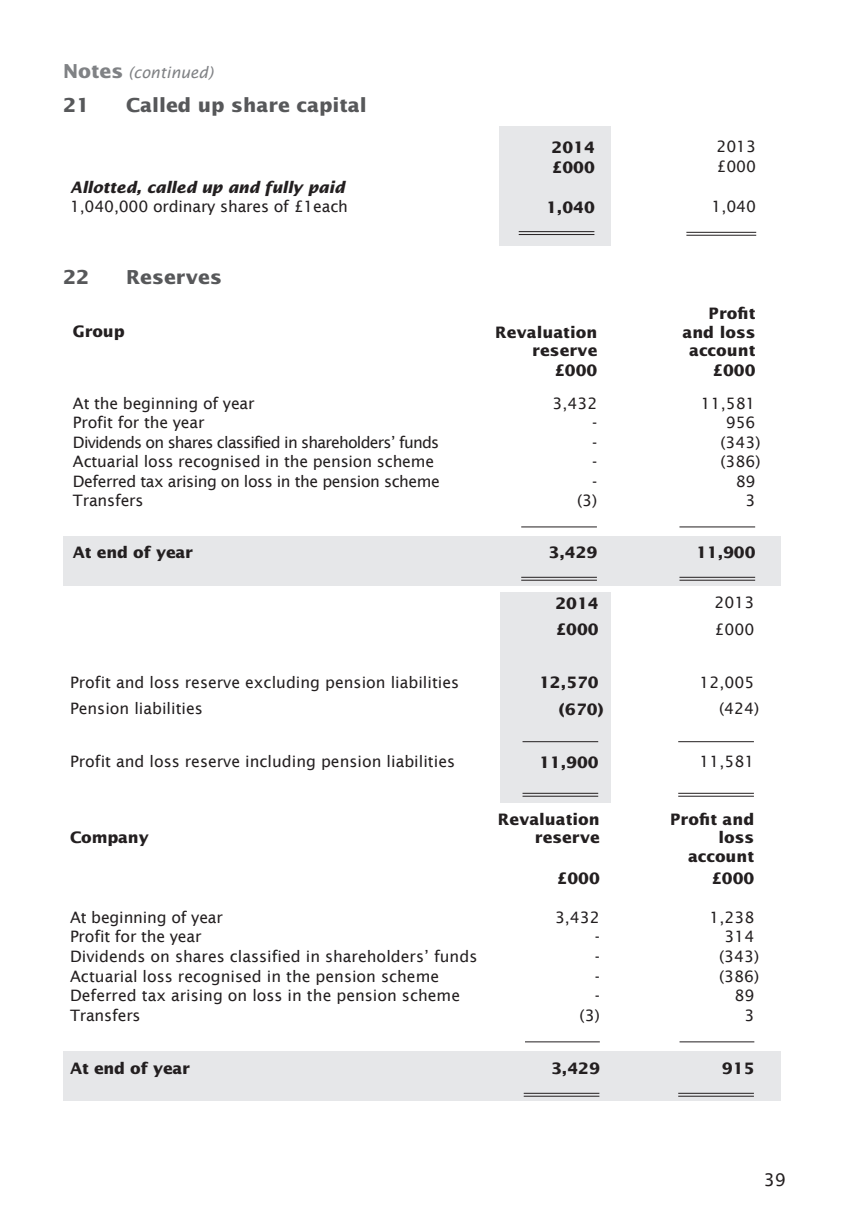
<style>
.page{position:relative;width:844px;height:1216px;background:#fff}
.page>*{position:absolute;margin:0;border:0;box-sizing:border-box;transform-origin:0 0}
.t1{font:700 19.25px "Lucida Sans";color:#57585a}
.t2{font:17.5px "Lucida Sans";color:#231f20}
.t3{font:15.75px/19.6px "Lucida Sans";color:#231f20}
.t4{font:700 15.75px/18.9px "Lucida Sans";color:#231f20;text-align:right}
.t5{font:15.75px "Lucida Sans";letter-spacing:-.05em;color:#231f20}
.t6{font:15.75px "Lucida Sans";letter-spacing:-.03em;color:#231f20}
.t7{font:italic 15.75px "Lucida Sans";color:#808285}
.s1{font-weight:700;font-style:normal;font-size:19.25px}
.s2{font-weight:700;font-style:italic}
</style>
<div class="page">
<div style="left:500px;top:592px;width:110px;height:211px;background:#e6e7e9"></div>
<div style="left:63px;top:1050px;width:717px;height:50px;background:#e6e7e9"></div>
<div style="left:63px;top:536px;width:717px;height:50px;background:#e6e7e9"></div>
<div style="left:499px;top:126px;width:111px;height:120px;background:#e6e7e9"></div>
<hr style="left:518px;top:231px;width:76px;height:1px;background:#231f20">
<hr style="left:518px;top:234px;width:76px;height:1px;background:#231f20">
<hr style="left:686px;top:232px;width:70px;height:1px;background:#231f20">
<hr style="left:686px;top:235px;width:70px;height:1px;background:#231f20">
<hr style="left:521px;top:526px;width:75px;height:1px;background:#231f20">
<hr style="left:679px;top:526px;width:76px;height:1px;background:#231f20">
<hr style="left:521px;top:577px;width:75px;height:1px;background:#231f20">
<hr style="left:521px;top:580px;width:75px;height:1px;background:#231f20">
<hr style="left:679px;top:577px;width:76px;height:1px;background:#231f20">
<hr style="left:679px;top:580px;width:76px;height:1px;background:#231f20">
<hr style="left:522px;top:741px;width:76px;height:1px;background:#231f20">
<hr style="left:678px;top:741px;width:75px;height:1px;background:#231f20">
<hr style="left:522px;top:793px;width:76px;height:1px;background:#231f20">
<hr style="left:522px;top:796px;width:76px;height:1px;background:#231f20">
<hr style="left:678px;top:793px;width:75px;height:1px;background:#231f20">
<hr style="left:678px;top:796px;width:75px;height:1px;background:#231f20">
<hr style="left:525px;top:1041px;width:74px;height:1px;background:#231f20">
<hr style="left:679px;top:1041px;width:75px;height:1px;background:#231f20">
<hr style="left:523px;top:1092px;width:76px;height:1px;background:#231f20">
<hr style="left:523px;top:1095px;width:76px;height:1px;background:#231f20">
<hr style="left:678px;top:1092px;width:75px;height:1px;background:#231f20">
<hr style="left:678px;top:1095px;width:75px;height:1px;background:#231f20">
<p class="t7" style="left:63px;top:64px;width:152px"><span class="s1">Notes</span> (continued)</p>
<p class="t1" style="left:63px;top:93px;width:28px">21</p>
<p class="t1" style="left:126px;top:93px;width:242px">Called up share capital</p>
<p class="t3" style="left:70px;top:177px;width:279px"><span class="s2">Allotted, called up and fully paid<br></span>1,040,000 ordinary shares of £1each</p>
<p class="t1" style="left:63px;top:265px;width:28px">22</p>
<p class="t1" style="left:126px;top:265px;width:97px">Reserves</p>
<p class="t4" style="left:551px;top:137px;width:45px">2014</p>
<p class="t3" style="left:716px;top:137px;width:41px">2013</p>
<p class="t4" style="left:551px;top:157px;width:45px">£000</p>
<p class="t3" style="left:716px;top:157px;width:41px">£000</p>
<p class="t4" style="left:546px;top:197px;width:50px">1,040</p>
<p class="t3" style="left:711px;top:197px;width:46px">1,040</p>
<p class="t4" style="left:73px;top:322px;width:53px">Group</p>
<p class="t4" style="left:495px;top:322px;width:103px">Revaluation reserve</p>
<p class="t4" style="left:682px;top:303px;width:75px">Profit and loss account</p>
<p class="t4" style="left:554px;top:361px;width:45px">£000</p>
<p class="t4" style="left:712px;top:361px;width:45px">£000</p>
<p class="t3" style="left:73px;top:393px;width:183px">At the beginning of year</p>
<p class="t3" style="left:552px;top:393px;width:46px">3,432</p>
<p class="t3" style="left:700px;top:393px;width:56px">11,581</p>
<p class="t3" style="left:73px;top:412px;width:133px">Profit for the year</p>
<p class="t3" style="left:592px;top:412px;width:7px">-</p>
<p class="t3" style="left:725px;top:412px;width:31px">956</p>
<p class="t5" style="left:73px;top:433px;width:368px">Dividends on shares classified in shareholders’ funds</p>
<p class="t3" style="left:592px;top:432px;width:7px">-</p>
<p class="t3" style="left:720px;top:432px;width:42px">(343)</p>
<p class="t3" style="left:73px;top:452px;width:362px">Actuarial loss recognised in the pension scheme</p>
<p class="t3" style="left:592px;top:452px;width:7px">-</p>
<p class="t3" style="left:720px;top:452px;width:42px">(386)</p>
<p class="t6" style="left:73px;top:472px;width:368px">Deferred tax arising on loss in the pension scheme</p>
<p class="t3" style="left:592px;top:471px;width:7px">-</p>
<p class="t3" style="left:735px;top:471px;width:21px">89</p>
<p class="t3" style="left:73px;top:491px;width:72px">Transfers</p>
<p class="t3" style="left:577px;top:491px;width:22px">(3)</p>
<p class="t3" style="left:745px;top:491px;width:11px">3</p>
<p class="t4" style="left:73px;top:543px;width:121px">At end of year</p>
<p class="t4" style="left:548px;top:543px;width:50px">3,429</p>
<p class="t4" style="left:695px;top:543px;width:61px">11,900</p>
<p class="t4" style="left:555px;top:593px;width:45px">2014</p>
<p class="t3" style="left:714px;top:592px;width:41px">2013</p>
<p class="t4" style="left:555px;top:619px;width:45px">£000</p>
<p class="t3" style="left:714px;top:619px;width:41px">£000</p>
<p class="t3" style="left:70px;top:672px;width:390px">Profit and loss reserve excluding pension liabilities</p>
<p class="t4" style="left:539px;top:672px;width:61px">12,570</p>
<p class="t3" style="left:699px;top:672px;width:56px">12,005</p>
<p class="t3" style="left:70px;top:698px;width:134px">Pension liabilities</p>
<p class="t4" style="left:558px;top:699px;width:46px">(670)</p>
<p class="t3" style="left:719px;top:698px;width:42px">(424)</p>
<p class="t3" style="left:70px;top:752px;width:386px">Profit and loss reserve including pension liabilities</p>
<p class="t4" style="left:539px;top:752px;width:61px">11,900</p>
<p class="t3" style="left:699px;top:752px;width:56px">11,581</p>
<p class="t4" style="left:70px;top:827px;width:80px">Company</p>
<p class="t4" style="left:497px;top:809px;width:103px">Revaluation reserve</p>
<p class="t4" style="left:670px;top:809px;width:86px">Profit and loss account</p>
<p class="t4" style="left:556px;top:868px;width:45px">£000</p>
<p class="t4" style="left:710px;top:868px;width:45px">£000</p>
<p class="t3" style="left:70px;top:907px;width:154px">At beginning of year</p>
<p class="t3" style="left:555px;top:907px;width:46px">3,432</p>
<p class="t3" style="left:709px;top:907px;width:46px">1,238</p>
<p class="t3" style="left:70px;top:926px;width:133px">Profit for the year</p>
<p class="t3" style="left:594px;top:926px;width:7px">-</p>
<p class="t3" style="left:724px;top:926px;width:31px">314</p>
<p class="t3" style="left:70px;top:946px;width:408px">Dividends on shares classified in shareholders’ funds</p>
<p class="t3" style="left:594px;top:946px;width:7px">-</p>
<p class="t3" style="left:719px;top:946px;width:42px">(343)</p>
<p class="t3" style="left:70px;top:966px;width:370px">Actuarial loss recognised in the pension scheme</p>
<p class="t3" style="left:594px;top:966px;width:7px">-</p>
<p class="t3" style="left:719px;top:966px;width:42px">(386)</p>
<p class="t3" style="left:70px;top:985px;width:391px">Deferred tax arising on loss in the pension scheme</p>
<p class="t3" style="left:594px;top:985px;width:7px">-</p>
<p class="t3" style="left:734px;top:985px;width:21px">89</p>
<p class="t3" style="left:70px;top:1005px;width:72px">Transfers</p>
<p class="t3" style="left:579px;top:1005px;width:22px">(3)</p>
<p class="t3" style="left:744px;top:1005px;width:11px">3</p>
<p class="t4" style="left:70px;top:1058px;width:121px">At end of year</p>
<p class="t4" style="left:551px;top:1058px;width:50px">3,429</p>
<p class="t4" style="left:721px;top:1058px;width:34px">915</p>
<p class="t2" style="left:763px;top:1169px;width:24px">39</p>
</div>
